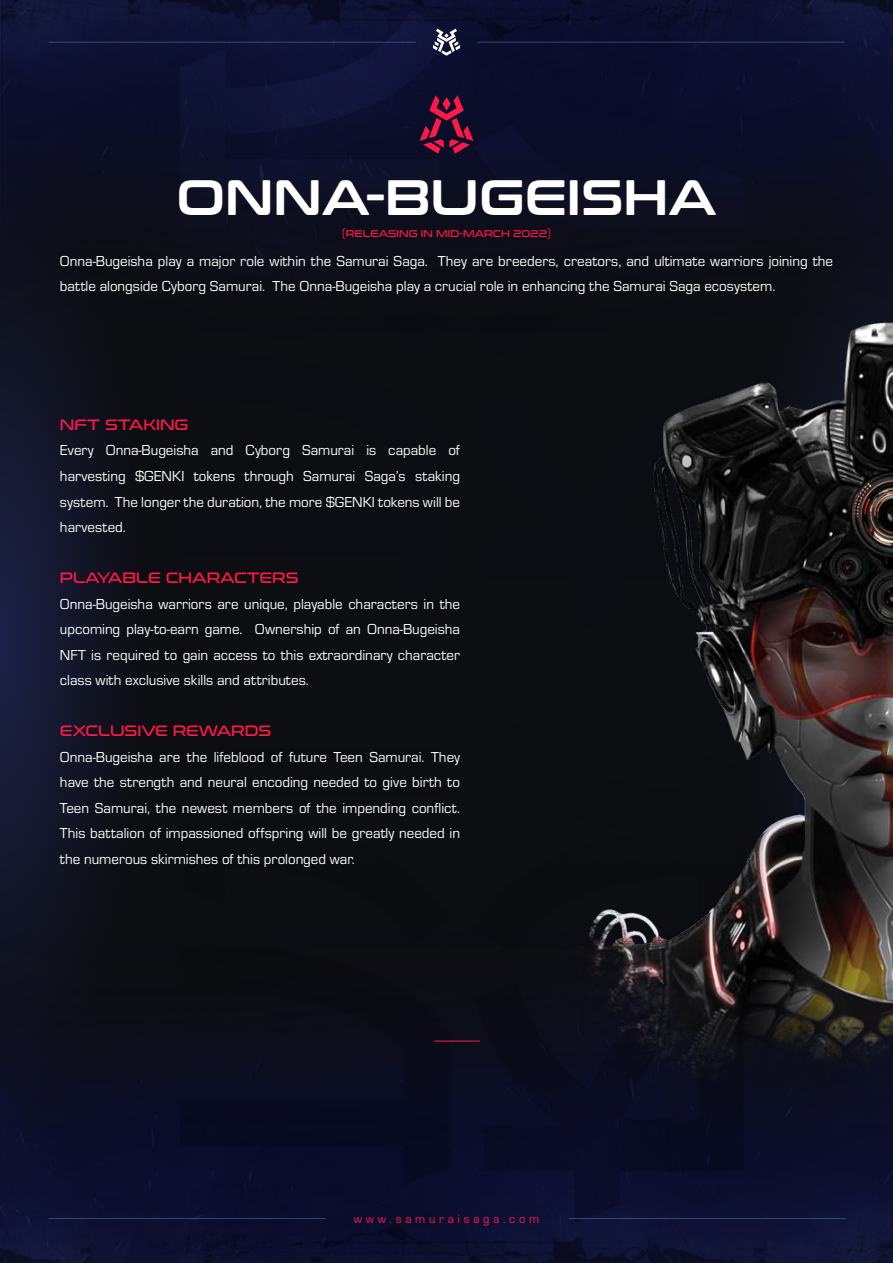
<style>
.page{position:relative;width:893px;height:1263px;background:#fff}
.page>*{position:absolute;margin:0;border:0;box-sizing:border-box;transform-origin:0 0}
.t1{font:49.5px "Conthrax Sb";color:#fff}
.t2{font:15px/25.5px "Eurostile";color:#fff;text-align:justify}
.t3{font:15px "Conthrax";color:#ff1848}
.t4{font:12.45px "Eurostile";letter-spacing:.3em;color:#ff1848}
.t5{font:9.75px "Conthrax";color:#ff1848}
</style>
<div class="page">
<svg style="left:0;top:556px;width:152px;height:151px;background:#131629"></svg>
<img style="left:0;top:707px;width:893px;height:446px">
<img style="left:0;top:1153px;width:893px;height:110px">
<img style="left:0;top:110px;width:893px;height:446px">
<img style="left:0;top:0;width:893px;height:110px">
<img style="left:181px;top:9px;width:562px;height:592px">
<img style="left:181px;top:601px;width:562px;height:621px">
<svg style="left:433px;top:29px;width:27px;height:27px"></svg>
<hr style="left:49px;top:42px;width:367px;height:1px;background:#617fbc">
<hr style="left:477px;top:42px;width:367px;height:1px;background:#617fbc">
<hr style="left:49px;top:1218px;width:276px;height:1px;background:#617fbc">
<hr style="left:569px;top:1218px;width:277px;height:1px;background:#617fbc">
<hr style="left:435px;top:1041px;width:45px;height:1px;background:#ff1848">
<img style="left:553px;top:323px;width:340px;height:764px">
<svg style="left:420px;top:95px;width:54px;height:59px;background:#561032"></svg>
<h1 class="t1" style="left:176px;top:159px;width:542px">ONNA-BUGEISHA</h1>
<p class="t5" style="left:341px;top:226px;width:212px">(RELEASING IN MID-MARCH 2022)</p>
<p class="t2" style="left:60px;top:247px;width:775px">Onna-Bugeisha play a major role within the Samurai Saga. They are breeders, creators, and ultimate warriors joining the battle alongside Cyborg Samurai. The Onna-Bugeisha play a crucial role in enhancing the Samurai Saga ecosystem.</p>
<p class="t3" style="left:60px;top:413px;width:130px">NFT STAKING</p>
<p class="t2" style="left:60px;top:437px;width:402px">Every Onna-Bugeisha and Cyborg Samurai is capable of harvesting $GENKI tokens through Samurai Saga’s staking system. The longer the duration, the more $GENKI tokens will be harvested.</p>
<p class="t3" style="left:60px;top:566px;width:240px">PLAYABLE CHARACTERS</p>
<p class="t2" style="left:60px;top:590px;width:402px">Onna-Bugeisha warriors are unique, playable characters in the upcoming play-to-earn game. Ownership of an Onna-Bugeisha NFT is required to gain access to this extraordinary character class with exclusive skills and attributes.</p>
<p class="t3" style="left:60px;top:719px;width:213px">EXCLUSIVE REWARDS</p>
<p class="t2" style="left:60px;top:743px;width:402px">Onna-Bugeisha are the lifeblood of future Teen Samurai. They have the strength and neural encoding needed to give birth to Teen Samurai, the newest members of the impending conflict.<br>This battalion of impassioned offspring will be greatly needed in the numerous skirmishes of this prolonged war.</p>
<p class="t4" style="left:354px;top:1210px;width:187px">www.samuraisaga.com</p>
</div>
